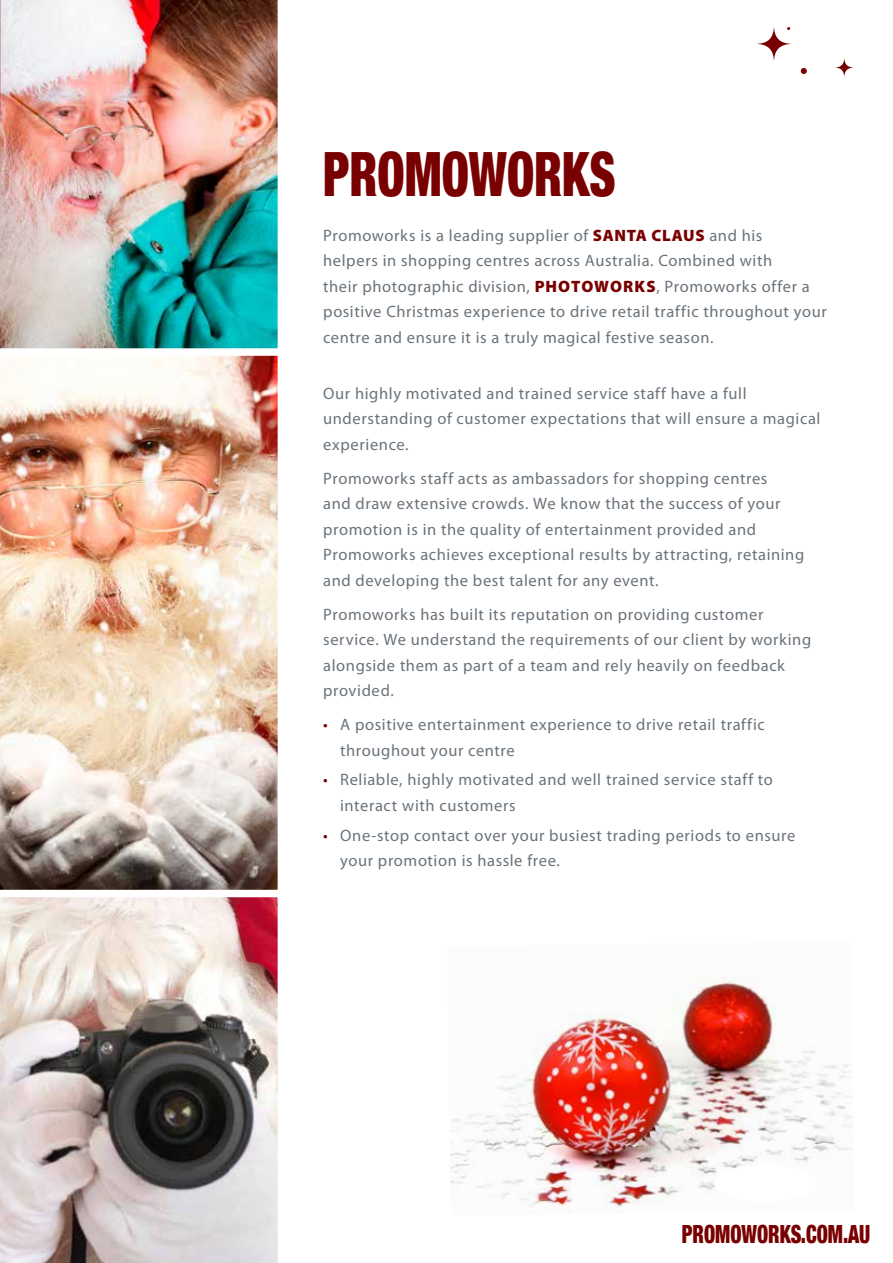
<style>
.page{position:relative;width:893px;height:1263px;background:#fff}
.page>*{position:absolute;margin:0;border:0;box-sizing:border-box;transform-origin:0 0}
.t1{font:900 condensed 61.2px "Helvetica Neue";color:#790000;scale:.8 1}
.t2{font:900 condensed 25.05px "Helvetica Neue";color:#790000;scale:.8 1}
.t3{font:16.5px/25.5px "Myriad Pro";letter-spacing:.035em;color:#6a737b}
.s1{font-weight:900;color:#790000}
.s2{color:#790000}
</style>
<div class="page">
<svg style="left:0;top:897px;width:278px;height:366px;background:#b3a6a5"></svg>
<img style="left:0;top:356px;width:278px;height:534px">
<img style="left:0;top:0;width:278px;height:356px">
<svg style="left:755px;top:25px;width:38px;height:38px"></svg>
<svg style="left:801px;top:68px;width:6px;height:6px"></svg>
<svg style="left:834px;top:57px;width:21px;height:21px"></svg>
<img style="left:450px;top:978px;width:403px;height:229px">
<div style="left:714px;top:1165px;width:102px;height:37px;background:#fff;border-radius:50%"></div>
<h1 class="t1" style="left:323px;top:123px;width:367px">PROMOWORKS</h1>
<p class="t3" style="left:323px;top:223px;width:505px">Promoworks is a leading supplier of <span class="s1">SANTA CLAUS</span> and his<br>helpers in shopping centres across Australia. Combined with<br>their photographic division, <span class="s1">PHOTOWORKS</span>, Promoworks offer a positive Christmas experience to drive retail traffic throughout your centre and ensure it is a truly magical festive season.</p>
<p class="t3" style="left:323px;top:381px;width:499px">Our highly motivated and trained service staff have a full understanding of customer expectations that will ensure a magical experience.</p>
<p class="t3" style="left:323px;top:466px;width:483px">Promoworks staff acts as ambassadors for shopping centres<br>and draw extensive crowds. We know that the success of your promotion is in the quality of entertainment provided and Promoworks achieves exceptional results by attracting, retaining and developing the best talent for any event.</p>
<p class="t3" style="left:323px;top:602px;width:490px">Promoworks has built its reputation on providing customer service. We understand the requirements of our client by working alongside them as part of a team and rely heavily on feedback provided.</p>
<p class="t3" style="left:340px;top:712px;width:426px;text-indent:-17px"><span class="s2">•</span> A positive entertainment experience to drive retail traffic throughout your centre</p>
<p class="t3" style="left:340px;top:767px;width:434px;text-indent:-17px"><span class="s2">•</span> Reliable, highly motivated and well trained service staff to interact with customers</p>
<p class="t3" style="left:340px;top:823px;width:457px;text-indent:-17px"><span class="s2">•</span> One-stop contact over your busiest trading periods to ensure your promotion is hassle free.</p>
<h2 class="t2" style="left:682px;top:1213px;width:237px">PROMOWORKS.COM.AU</h2>
</div>
